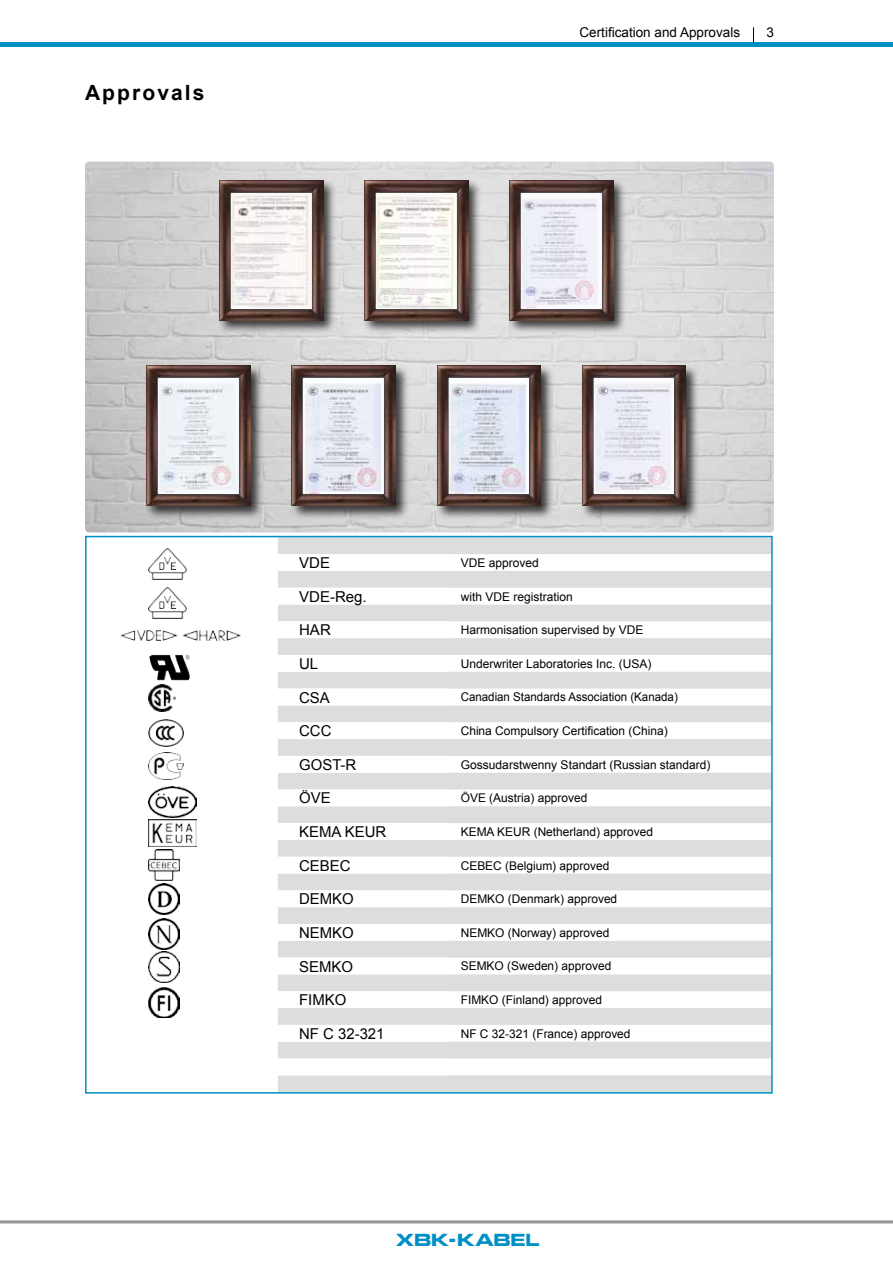
<style>
.page{position:relative;width:893px;height:1263px;background:#fff}
.page>*{position:absolute;margin:0;border:0;box-sizing:border-box;transform-origin:0 0}
.t1{font:700 21px "Arial";letter-spacing:.1em;color:#000}
.t2{font:15px "Arial";color:#000}
.t3{font:700 15px "Euro Technic Ext";color:#0090c5}
.t4{font:13.5px "Arial";color:#000}
.t5{font:12px "Arial";color:#000}
.t6{font:12px "Arial";color:#000;scale:.96 1}
</style>
<div class="page">
<hr style="left:0;top:43px;width:893px;height:4px;background:#0090c5">
<svg style="left:753px;top:27px;width:1px;height:16px"></svg>
<hr style="left:0;top:1220px;width:893px;height:3px;background:#939598">
<div style="left:278px;top:539px;width:170px;height:551px;background:#dcddde"></div>
<svg style="left:448px;top:539px;width:322px;height:551px"></svg>
<svg style="left:278px;top:554px;width:170px;height:521px"></svg>
<svg style="left:448px;top:705px;width:322px;height:84px"></svg>
<img style="left:149px;top:753px;width:35px;height:26px">
<img style="left:149px;top:719px;width:34px;height:27px">
<img style="left:120px;top:630px;width:121px;height:10px">
<img style="left:149px;top:685px;width:27px;height:26px">
<img style="left:149px;top:655px;width:41px;height:25px">
<img style="left:149px;top:549px;width:38px;height:30px">
<img style="left:149px;top:587px;width:38px;height:31px">
<img style="left:149px;top:787px;width:47px;height:30px">
<img style="left:149px;top:820px;width:47px;height:26px">
<img style="left:149px;top:850px;width:31px;height:30px">
<img style="left:149px;top:918px;width:31px;height:31px">
<img style="left:149px;top:884px;width:31px;height:30px">
<img style="left:149px;top:952px;width:31px;height:30px">
<img style="left:149px;top:987px;width:31px;height:31px">
<img style="left:85px;top:162px;width:689px;height:370px">
<div style="left:217px;top:178px;width:120px;height:156px;background:#000;opacity:.75"></div>
<img style="left:219px;top:181px;width:104px;height:139px">
<div style="left:290px;top:364px;width:120px;height:156px;background:#000;opacity:.75"></div>
<img style="left:292px;top:366px;width:104px;height:139px">
<div style="left:362px;top:178px;width:120px;height:156px;background:#000;opacity:.75"></div>
<img style="left:364px;top:181px;width:104px;height:139px">
<div style="left:580px;top:364px;width:120px;height:156px;background:#000;opacity:.75"></div>
<img style="left:582px;top:366px;width:104px;height:139px">
<div style="left:145px;top:364px;width:120px;height:156px;background:#000;opacity:.75"></div>
<img style="left:147px;top:366px;width:103px;height:139px">
<div style="left:507px;top:178px;width:120px;height:156px;background:#000;opacity:.75"></div>
<img style="left:509px;top:181px;width:104px;height:139px">
<div style="left:435px;top:364px;width:120px;height:156px;background:#000;opacity:.75"></div>
<img style="left:437px;top:366px;width:104px;height:139px">
<h1 class="t1" style="left:85px;top:78px;width:121px">Approvals</h1>
<p class="t4" style="left:580px;top:23px;width:162px">Certification and Approvals</p>
<p class="t4" style="left:766px;top:23px;width:9px">3</p>
<p class="t2" style="left:299px;top:552px;width:32px">VDE</p>
<p class="t5" style="left:461px;top:554px;width:80px">VDE approved</p>
<p class="t2" style="left:299px;top:586px;width:69px">VDE-Reg.</p>
<p class="t5" style="left:461px;top:588px;width:114px">with VDE registration</p>
<p class="t2" style="left:299px;top:620px;width:33px">HAR</p>
<p class="t5" style="left:461px;top:622px;width:184px">Harmonisation supervised by VDE</p>
<p class="t2" style="left:299px;top:653px;width:21px">UL</p>
<p class="t5" style="left:461px;top:655px;width:192px">Underwriter Laboratories Inc. (USA)</p>
<p class="t2" style="left:299px;top:687px;width:32px">CSA</p>
<p class="t6" style="left:461px;top:689px;width:228px">Canadian Standards Association (Kanada)</p>
<p class="t2" style="left:299px;top:720px;width:34px">CCC</p>
<p class="t5" style="left:461px;top:722px;width:208px">China Compulsory Certification (China)</p>
<p class="t2" style="left:299px;top:754px;width:59px">GOST-R</p>
<p class="t5" style="left:461px;top:756px;width:251px">Gossudarstwenny Standart (Russian standard)</p>
<p class="t2" style="left:299px;top:788px;width:33px">ÖVE</p>
<p class="t5" style="left:461px;top:790px;width:128px">ÖVE (Austria) approved</p>
<p class="t2" style="left:299px;top:821px;width:89px">KEMA KEUR</p>
<p class="t5" style="left:461px;top:823px;width:194px">KEMA KEUR (Netherland) approved</p>
<p class="t2" style="left:299px;top:855px;width:53px">CEBEC</p>
<p class="t5" style="left:461px;top:857px;width:150px">CEBEC (Belgium) approved</p>
<p class="t2" style="left:299px;top:889px;width:56px">DEMKO</p>
<p class="t5" style="left:461px;top:891px;width:158px">DEMKO (Denmark) approved</p>
<p class="t2" style="left:299px;top:922px;width:56px">NEMKO</p>
<p class="t5" style="left:461px;top:924px;width:150px">NEMKO (Norway) approved</p>
<p class="t2" style="left:299px;top:956px;width:55px">SEMKO</p>
<p class="t5" style="left:461px;top:958px;width:152px">SEMKO (Sweden) approved</p>
<p class="t2" style="left:299px;top:989px;width:49px">FIMKO</p>
<p class="t5" style="left:461px;top:991px;width:143px">FIMKO (Finland) approved</p>
<p class="t2" style="left:299px;top:1023px;width:87px">NF C 32-321</p>
<p class="t5" style="left:461px;top:1025px;width:171px">NF C 32-321 (France) approved</p>
<p class="t3" style="left:396px;top:1229px;width:145px">XBK-KABEL</p>
</div>
